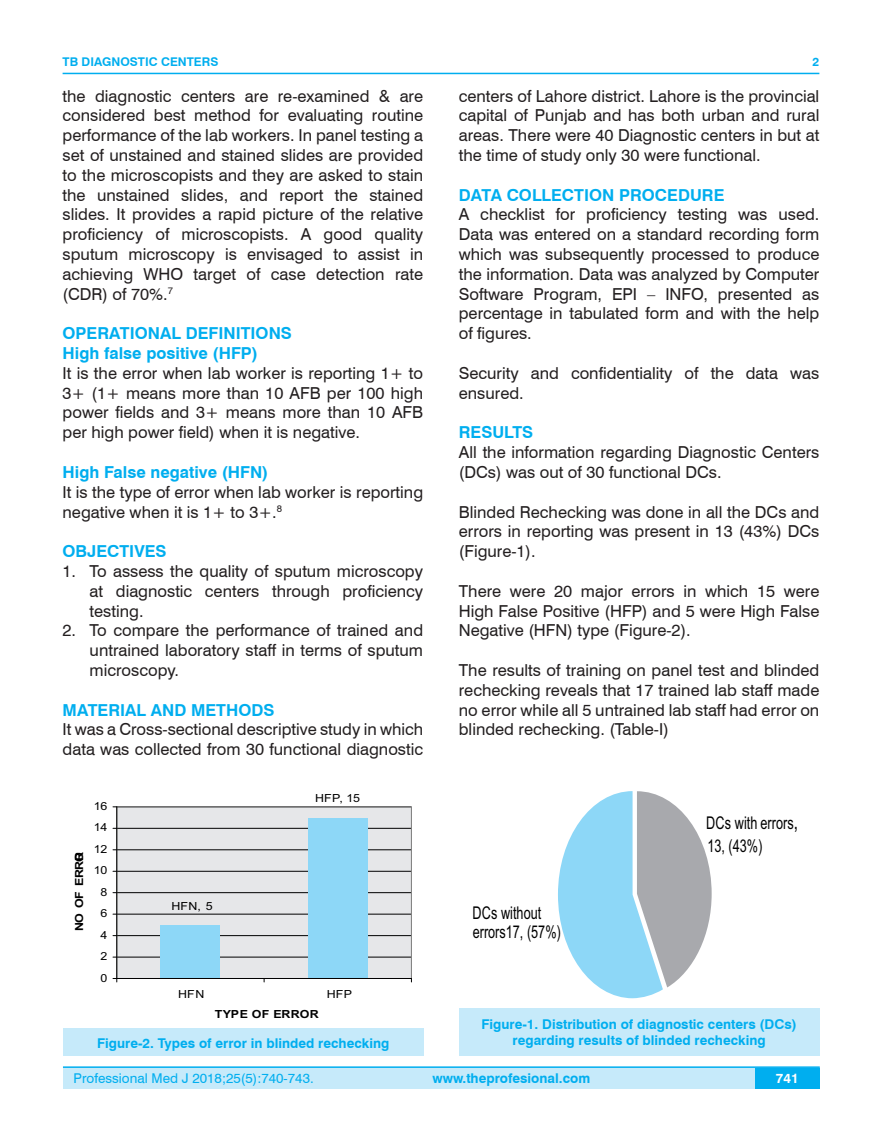
<style>
.page{position:relative;width:882px;height:1145px;background:#fff}
.page>*{position:absolute;margin:0;border:0;box-sizing:border-box;transform-origin:0 0}
.t1{font:17.55px/18.6px "Arial";color:#000;scale:.72 1}
.List_Paragraph{font:16.5px/19.8px "Swiss 721 BT";color:#231f20;text-align:justify}
.t2{font:700 16.5px "Swiss 721 BT";color:#00aeef}
.t3{font:700 13.5px "Swiss 721 BT";color:#00aeef}
.t4{font:13.5px "Swiss 721 BT";color:#00aeef}
.t5{font:700 13.5px "Swiss 721 BT";color:#fff}
.t6{font:700 12px "Swiss 721 BT";color:#00aeef}
.t7{font:11.1px "Arial";color:#000;scale:1.11 1}
.t8{font:700 11.1px "Arial";letter-spacing:.02em;color:#000;scale:1.11 1}
.t9{font:700 11.1px "Arial";letter-spacing:-.075em;color:#000;scale:1.11 1}
.s1{font-size:21.45px}
</style>
<div class="page">
<div style="left:63px;top:1067px;width:756px;height:21px;background:#c6eafa"></div>
<hr style="left:63px;top:1066px;width:756px;height:2px;background:#00aeef">
<div style="left:754px;top:1068px;width:65px;height:20px;background:#00aeef"></div>
<hr style="left:63px;top:73px;width:756px;height:1px;background:#00aeef">
<svg style="left:558px;top:791px;width:153px;height:207px"></svg>
<div style="left:458px;top:1008px;width:361px;height:48px;background:#c6eafa"></div>
<div style="left:117px;top:807px;width:294px;height:171px;background:#e6e7e9"></div>
<hr style="left:117px;top:957px;width:294px;height:1px;background:#000">
<hr style="left:117px;top:935px;width:294px;height:1px;background:#000">
<hr style="left:117px;top:914px;width:294px;height:1px;background:#000">
<hr style="left:117px;top:892px;width:294px;height:1px;background:#000">
<hr style="left:117px;top:871px;width:294px;height:1px;background:#000">
<hr style="left:117px;top:849px;width:294px;height:1px;background:#000">
<hr style="left:117px;top:828px;width:294px;height:1px;background:#000">
<div style="left:116px;top:806px;width:295px;height:173px;border:1px solid #808080"></div>
<div style="left:161px;top:925px;width:59px;height:53px;background:#8dd7f7"></div>
<div style="left:308px;top:818px;width:59px;height:160px;background:#8dd7f7"></div>
<hr style="left:116px;top:807px;width:1px;height:171px;background:#000">
<hr style="left:117px;top:978px;width:294px;height:1px;background:#000">
<div style="left:63px;top:1029px;width:360px;height:27px;background:#c6eafa"></div>
<p class="t6" style="left:63px;top:53px;width:157px">TB DIAGNOSTIC CENTERS</p>
<p class="List_Paragraph" style="left:63px;top:85px;width:362px">the diagnostic centers are re-examined &amp; are considered best method for evaluating routine performance of the lab workers. In panel testing a set of unstained and stained slides are provided to the microscopists and they are asked to stain the unstained slides, and report the stained slides. It provides a rapid picture of the relative proficiency of microscopists. A good quality sputum microscopy is envisaged to assist in achieving WHO target of case detection rate (CDR) of 70%.<sup>7</sup></p>
<p class="t2" style="left:63px;top:322px;width:231px">OPERATIONAL DEFINITIONS</p>
<p class="t2" style="left:63px;top:342px;width:197px">High false positive (HFP)</p>
<p class="List_Paragraph" style="left:63px;top:362px;width:362px">It is the error when lab worker is reporting 1+ to 3+ (1+ means more than 10 AFB per 100 high power fields and 3+ means more than 10 AFB per high power field) when it is negative.</p>
<p class="t2" style="left:63px;top:460px;width:207px">High False negative (HFN)</p>
<p class="List_Paragraph" style="left:63px;top:481px;width:362px">It is the type of error when lab worker is reporting negative when it is 1+ to 3+.<sup>8</sup></p>
<p class="t2" style="left:63px;top:540px;width:105px">OBJECTIVES</p>
<p class="List_Paragraph" style="left:90px;top:560px;width:335px;text-indent:-27px">1. To assess the quality of sputum microscopy at diagnostic centers through proficiency testing.</p>
<p class="List_Paragraph" style="left:90px;top:620px;width:335px;text-indent:-27px">2. To compare the performance of trained and untrained laboratory staff in terms of sputum microscopy.</p>
<p class="t2" style="left:63px;top:698px;width:213px">MATERIAL AND METHODS</p>
<p class="List_Paragraph" style="left:63px;top:719px;width:362px">It was a Cross-sectional descriptive study in which data was collected from 30 functional diagnostic</p>
<p class="t9" style="left:71px;top:931px;width:73px;rotate:-90deg">NO OF ERROR</p>
<p class="t7" style="left:94px;top:798px;width:14px">16</p>
<p class="t7" style="left:94px;top:820px;width:14px">14</p>
<p class="t7" style="left:94px;top:841px;width:14px">12</p>
<p class="t7" style="left:94px;top:863px;width:14px">10</p>
<p class="t7" style="left:101px;top:884px;width:8px">8</p>
<p class="t7" style="left:101px;top:905px;width:8px">6</p>
<p class="t7" style="left:101px;top:927px;width:8px">4</p>
<p class="t7" style="left:101px;top:948px;width:8px">2</p>
<p class="t7" style="left:101px;top:970px;width:8px">0</p>
<p class="t7" style="left:171px;top:898px;width:39px">HFN, 5</p>
<p class="t7" style="left:315px;top:791px;width:42px">HFP, 15</p>
<p class="t7" style="left:178px;top:986px;width:25px">HFN</p>
<p class="t7" style="left:326px;top:986px;width:24px">HFP</p>
<p class="t8" style="left:214px;top:1006px;width:95px">TYPE OF ERROR</p>
<p class="t3" style="left:97px;top:1033px;width:293px">Figure-2. Types of error in blinded rechecking</p>
<p class="t6" style="left:812px;top:53px;width:8px">2</p>
<p class="List_Paragraph" style="left:458px;top:85px;width:362px">centers of Lahore district. Lahore is the provincial capital of Punjab and has both urban and rural areas. There were 40 Diagnostic centers in but at the time of study only 30 were functional.</p>
<p class="t2" style="left:458px;top:183px;width:267px">DATA COLLECTION PROCEDURE</p>
<p class="List_Paragraph" style="left:458px;top:204px;width:362px">A checklist for proficiency testing was used.<br>Data was entered on a standard recording form which was subsequently processed to produce the information. Data was analyzed by Computer Software Program, EPI – INFO, presented as percentage in tabulated form and with the help of figures.</p>
<p class="List_Paragraph" style="left:458px;top:362px;width:362px">Security and confidentiality of the data was ensured.</p>
<p class="t2" style="left:458px;top:421px;width:76px">RESULTS</p>
<p class="List_Paragraph" style="left:458px;top:442px;width:362px">All the information regarding Diagnostic Centers (DCs) was out of 30 functional DCs.</p>
<p class="List_Paragraph" style="left:458px;top:501px;width:362px">Blinded Rechecking was done in all the DCs and errors in reporting was present in 13 (43%) DCs (Figure-1).</p>
<p class="List_Paragraph" style="left:458px;top:580px;width:362px">There were 20 major errors in which 15 were High False Positive (HFP) and 5 were High False Negative (HFN) type (Figure-2).</p>
<p class="List_Paragraph" style="left:458px;top:659px;width:362px">The results of training on panel test and blinded rechecking reveals that 17 trained lab staff made no error while all 5 untrained lab staff had error on blinded rechecking. (Table-I)</p>
<p class="t1" style="left:705px;top:813px;width:129px">DCs with errors<span class="s1">,</span></p>
<p class="t1" style="left:472px;top:904px;width:124px">DCs without errors17, (57%)</p>
<p class="t1" style="left:707px;top:836px;width:78px">13, (43%)</p>
<p class="t3" style="left:481px;top:1015px;width:317px">Figure-1. Distribution of diagnostic centers (DCs)</p>
<p class="t3" style="left:512px;top:1031px;width:254px">regarding results of blinded rechecking</p>
<p class="t4" style="left:74px;top:1069px;width:241px">Professional Med J 2018;25(5):740-743.</p>
<p class="t3" style="left:432px;top:1069px;width:159px">www.theprofesional.com</p>
<p class="t5" style="left:775px;top:1069px;width:24px">741</p>
</div>
